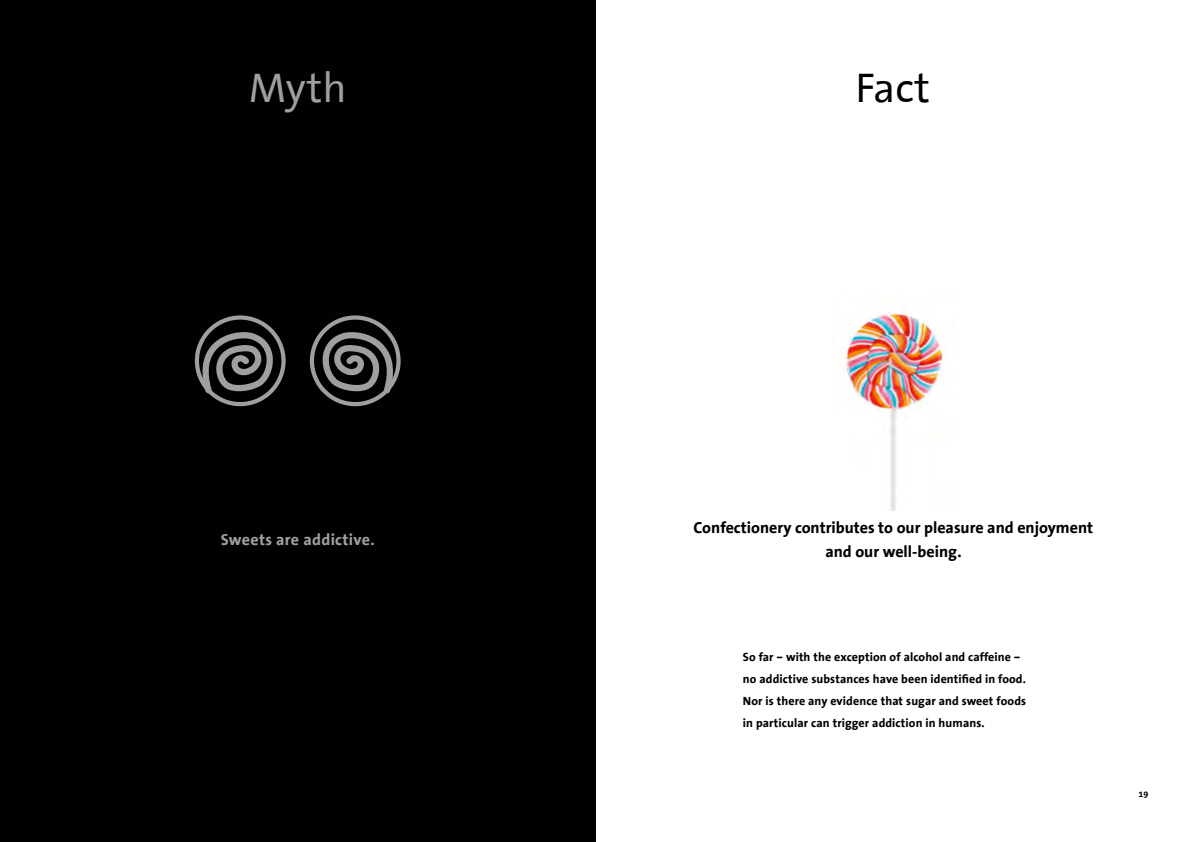
<style>
.page{position:relative;width:1191px;height:842px;background:#fff}
.page>*{position:absolute;margin:0;border:0;box-sizing:border-box;transform-origin:0 0}
.t1{font:42px "BDSI The Sans Office";color:#9f9f9e}
.t2{font:42px "BDSI The Sans Office";color:#000}
.t3{font:700 16px/24px "BDSI The Sans Office";color:#000;text-align:center}
.t4{font:700 16px "BDSI The Sans Office";letter-spacing:.02em;color:#9f9f9e}
.t5{font:700 12px/22px "BDSI The Sans Office";letter-spacing:.01em;color:#000}
.t6{font:700 9px "BDSI The Sans Office";color:#000}
</style>
<div class="page">
<img style="left:839px;top:311px;width:108px;height:199px">
<div style="left:0;top:0;width:595px;height:842px;background:#010101"></div>
<svg style="left:195px;top:315px;width:91px;height:91px;background:#3a3a3a"></svg>
<svg style="left:310px;top:315px;width:90px;height:91px;background:#3b3b3a"></svg>
<h1 class="t1" style="left:249px;top:65px;width:99px">Myth</h1>
<h1 class="t2" style="left:855px;top:65px;width:76px">Fact</h1>
<h2 class="t4" style="left:221px;top:530px;width:155px">Sweets are addictive.</h2>
<h2 class="t3" style="left:693px;top:516px;width:401px">Confectionery contributes to our pleasure and enjoyment and our well-being.</h2>
<p class="t5" style="left:743px;top:646px;width:285px">So far – with the exception of alcohol and caffeine – no addictive substances have been identified in food.<br>Nor is there any evidence that sugar and sweet foods in particular can trigger addiction in humans.</p>
<p class="t6" style="left:1138px;top:788px;width:11px">19</p>
</div>
